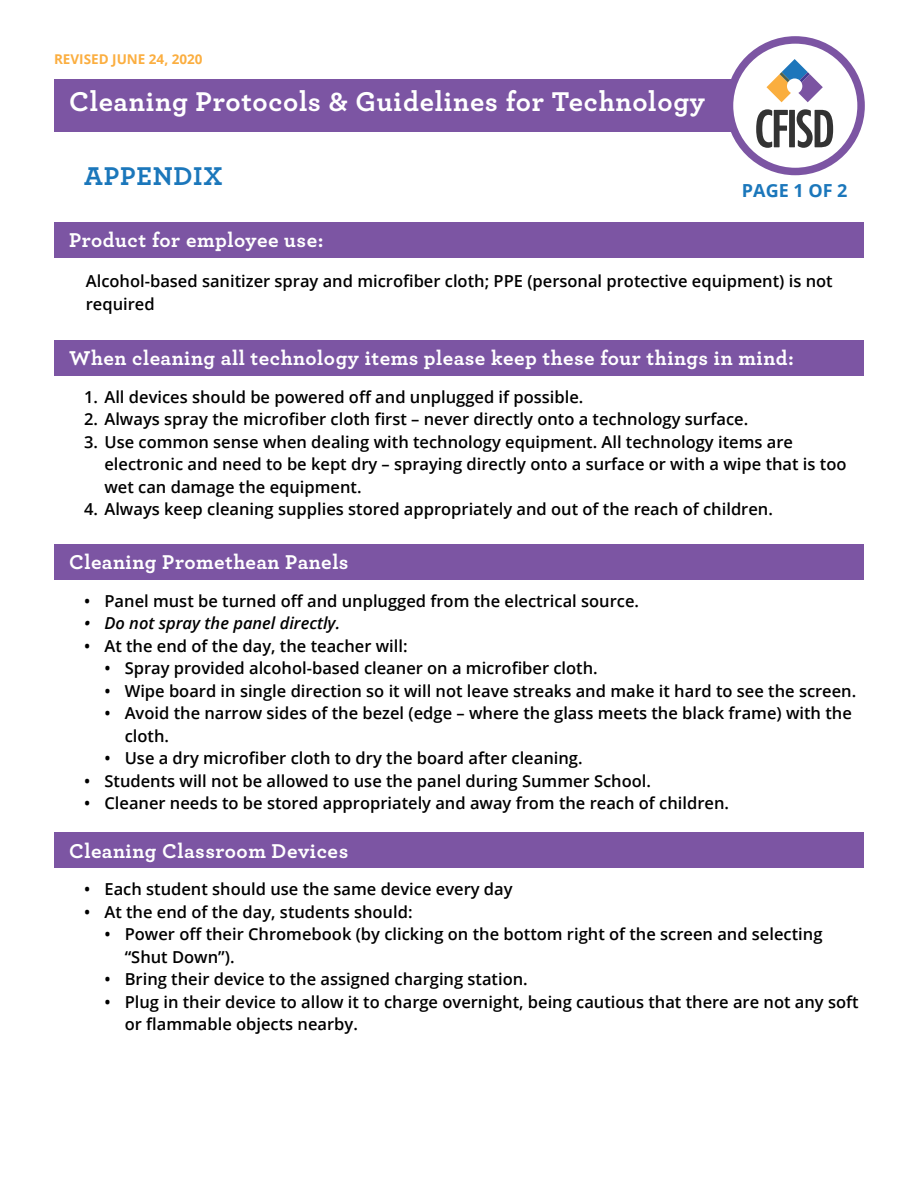
<style>
.page{position:relative;width:918px;height:1188px;background:#fff}
.page>*{position:absolute;margin:0;border:0;box-sizing:border-box;transform-origin:0 0}
.t1{font:700 28.5px "Archer";letter-spacing:.025em;color:#fff}
.t2{font:700 27px "Archer";letter-spacing:.025em;color:#1b77bb}
.t3{font:700 21px "Archer";letter-spacing:.025em;color:#fff}
.t4{font:700 18px "Open Sans";color:#1b77bb}
.t5{font:600 16.5px/22.5px "Open Sans";color:#000}
.t6{font:italic 600 16.5px "Open Sans";color:#000}
.t7{font:700 13.5px "Open Sans";color:#fbae40}
</style>
<div class="page">
<div style="left:54px;top:79px;width:791px;height:53px;background:#7c55a3"></div>
<div style="left:730px;top:40px;width:131px;height:132px;background:#fff;border-radius:50%"></div>
<div style="left:726px;top:36px;width:139px;height:139px;border:8px solid #7c55a3;border-radius:50%"></div>
<svg style="left:756px;top:109px;width:77px;height:39px"></svg>
<svg style="left:766px;top:59px;width:57px;height:43px"></svg>
<div style="left:54px;top:340px;width:810px;height:36px;background:#7c55a3"></div>
<div style="left:54px;top:222px;width:810px;height:35px;background:#7c55a3"></div>
<div style="left:54px;top:544px;width:810px;height:35px;background:#7c55a3"></div>
<div style="left:54px;top:833px;width:810px;height:35px;background:#7c55a3"></div>
<p class="t7" style="left:54px;top:50px;width:150px">REVISED JUNE 24, 2020</p>
<h1 class="t1" style="left:69px;top:79px;width:637px">Cleaning Protocols &amp; Guidelines for Technology</h1>
<h2 class="t2" style="left:84px;top:154px;width:140px">APPENDIX</h2>
<p class="t3" style="left:69px;top:223px;width:256px">Product for employee use:</p>
<p class="t4" style="left:742px;top:178px;width:107px">PAGE 1 OF 2</p>
<p class="t5" style="left:86px;top:269px;width:748px">Alcohol-based sanitizer spray and microfiber cloth; PPE (personal protective equipment) is not required</p>
<p class="t3" style="left:69px;top:342px;width:726px">When cleaning all technology items please keep these four things in mind:</p>
<p class="t5" style="left:84px;top:385px;width:501px">1. All devices should be powered off and unplugged if possible.</p>
<p class="t5" style="left:84px;top:408px;width:665px">2. Always spray the microfiber cloth first – never directly onto a technology surface.</p>
<p class="t5" style="left:104px;top:430px;width:744px;text-indent:-20px">3. Use common sense when dealing with technology equipment. All technology items are electronic and need to be kept dry – spraying directly onto a surface or with a wipe that is too wet can damage the equipment.</p>
<p class="t5" style="left:84px;top:498px;width:690px">4. Always keep cleaning supplies stored appropriately and out of the reach of children.</p>
<p class="t3" style="left:69px;top:545px;width:281px">Cleaning Promethean Panels</p>
<p class="t5" style="left:84px;top:589px;width:556px">• Panel must be turned off and unplugged from the electrical source.</p>
<p class="t6" style="left:84px;top:612px;width:257px">• Do not spray the panel directly.</p>
<p class="t5" style="left:84px;top:634px;width:325px">• At the end of the day, the teacher will:</p>
<p class="t5" style="left:104px;top:656px;width:495px">• Spray provided alcohol-based cleaner on a microfiber cloth.</p>
<p class="t5" style="left:104px;top:679px;width:753px">• Wipe board in single direction so it will not leave streaks and make it hard to see the screen.</p>
<p class="t5" style="left:125px;top:701px;width:729px;text-indent:-20px">• Avoid the narrow sides of the bezel (edge – where the glass meets the black frame) with the cloth.</p>
<p class="t5" style="left:104px;top:746px;width:480px">• Use a dry microfiber cloth to dry the board after cleaning.</p>
<p class="t5" style="left:84px;top:769px;width:568px">• Students will not be allowed to use the panel during Summer School.</p>
<p class="t5" style="left:84px;top:791px;width:646px">• Cleaner needs to be stored appropriately and away from the reach of children.</p>
<p class="t3" style="left:69px;top:834px;width:281px">Cleaning Classroom Devices</p>
<p class="t5" style="left:84px;top:878px;width:430px">• Each student should use the same device every day</p>
<p class="t5" style="left:84px;top:900px;width:330px">• At the end of the day, students should:</p>
<p class="t5" style="left:125px;top:923px;width:699px;text-indent:-20px">• Power off their Chromebook (by clicking on the bottom right of the screen and selecting “Shut Down”).</p>
<p class="t5" style="left:104px;top:968px;width:425px">• Bring their device to the assigned charging station.</p>
<p class="t5" style="left:125px;top:990px;width:735px;text-indent:-20px">• Plug in their device to allow it to charge overnight, being cautious that there are not any soft or flammable objects nearby.</p>
</div>
